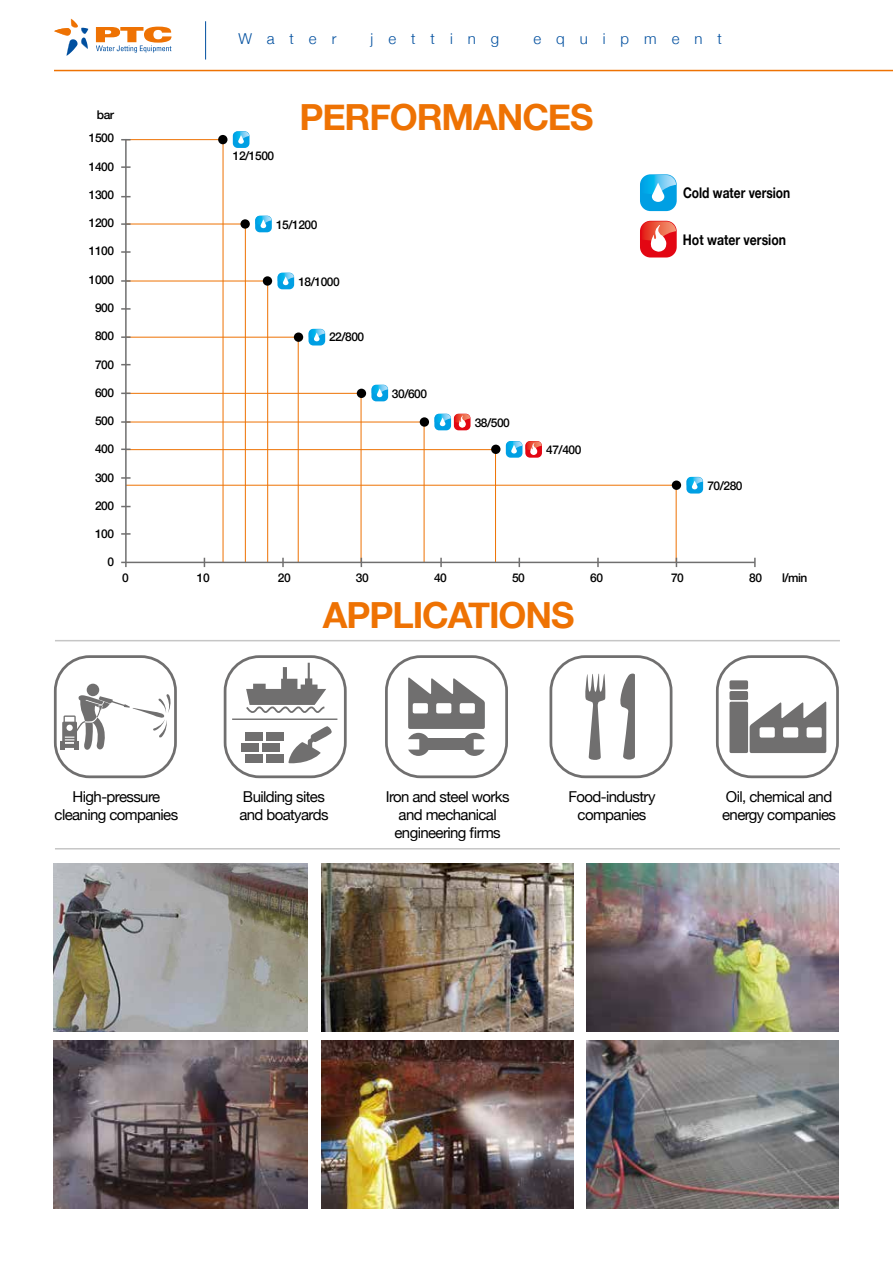
<style>
.page{position:relative;width:893px;height:1263px;background:#fff}
.page>*{position:absolute;margin:0;border:0;box-sizing:border-box;transform-origin:0 0}
.t1{font:700 36px "Helvetica Neue";letter-spacing:-.03em;color:#ee7203}
.t2{font:15px/18px "Helvetica Neue";letter-spacing:-.04em;color:#000;text-align:center}
.t3{font:300 15px "Helvetica Neue";letter-spacing:1em;color:#004f9f}
.t4{font:700 14.7px "Helvetica Neue";color:#000;scale:.82 1}
.t5{font:700 14.7px "Helvetica Neue";color:#000;scale:.83 1}
.t6{font:500 12px "Helvetica Neue";letter-spacing:-.04em;color:#000}
</style>
<div class="page">
<hr style="left:205px;top:21px;width:1px;height:39px;background:#004f9f">
<svg style="left:54px;top:19px;width:34px;height:37px"></svg>
<svg style="left:96px;top:27px;width:76px;height:26px"></svg>
<hr style="left:55px;top:640px;width:785px;height:1px;background:#c6c6c6">
<div style="left:549px;top:655px;width:123px;height:123px;border:3px solid #706f6f;border-radius:34px"></div>
<svg style="left:585px;top:673px;width:21px;height:87px"></svg>
<svg style="left:620px;top:673px;width:15px;height:87px"></svg>
<div style="left:385px;top:655px;width:123px;height:123px;border:3px solid #706f6f;border-radius:34px"></div>
<svg style="left:408px;top:677px;width:77px;height:79px"></svg>
<div style="left:54px;top:655px;width:123px;height:123px;border:3px solid #706f6f;border-radius:34px"></div>
<div style="left:87px;top:684px;width:12px;height:12px;background:#706f6f;border-radius:50%"></div>
<svg style="left:60px;top:694px;width:111px;height:56px"></svg>
<div style="left:224px;top:655px;width:123px;height:123px;border:3px solid #706f6f;border-radius:34px"></div>
<div style="left:246px;top:732px;width:17px;height:9px;background:#706f6f"></div>
<div style="left:246px;top:754px;width:17px;height:9px;background:#706f6f"></div>
<div style="left:242px;top:743px;width:17px;height:9px;background:#706f6f"></div>
<div style="left:266px;top:732px;width:18px;height:9px;background:#706f6f"></div>
<div style="left:266px;top:754px;width:18px;height:9px;background:#706f6f"></div>
<div style="left:262px;top:743px;width:18px;height:9px;background:#706f6f"></div>
<svg style="left:288px;top:726px;width:44px;height:38px"></svg>
<svg style="left:246px;top:663px;width:80px;height:50px"></svg>
<hr style="left:232px;top:718px;width:105px;height:2px;background:#706f6f">
<div style="left:716px;top:655px;width:123px;height:123px;border:3px solid #706f6f;border-radius:34px"></div>
<div style="left:729px;top:702px;width:19px;height:51px;background:#706f6f;border-radius:2px"></div>
<svg style="left:750px;top:701px;width:76px;height:52px"></svg>
<div style="left:729px;top:680px;width:19px;height:9px;background:#706f6f;border-radius:2px"></div>
<div style="left:729px;top:691px;width:19px;height:9px;background:#706f6f;border-radius:2px"></div>
<hr style="left:55px;top:848px;width:785px;height:1px;background:#c6c6c6">
<hr style="left:54px;top:70px;width:839px;height:1px;background:#ee7203">
<img style="left:54px;top:863px;width:253px;height:168px">
<img style="left:321px;top:863px;width:252px;height:168px">
<img style="left:587px;top:863px;width:252px;height:168px">
<img style="left:54px;top:1041px;width:253px;height:168px">
<img style="left:321px;top:1041px;width:252px;height:168px">
<img style="left:587px;top:1041px;width:252px;height:168px">
<hr style="left:121px;top:562px;width:634px;height:1px;background:#706f6f">
<svg style="left:754px;top:558px;width:2px;height:9px"></svg>
<div style="left:686px;top:477px;width:17px;height:16px;background:#009fe3;border-radius:5px"></div>
<svg style="left:687px;top:477px;width:16px;height:12px"></svg>
<svg style="left:121px;top:132px;width:556px;height:435px"></svg>
<div style="left:263px;top:276px;width:9px;height:10px;background:#000;border-radius:50%"></div>
<svg style="left:240px;top:219px;width:10px;height:10px"></svg>
<div style="left:218px;top:135px;width:9px;height:9px;background:#000;border-radius:50%"></div>
<div style="left:294px;top:332px;width:9px;height:10px;background:#000;border-radius:50%"></div>
<div style="left:357px;top:389px;width:9px;height:9px;background:#000;border-radius:50%"></div>
<div style="left:420px;top:417px;width:9px;height:10px;background:#000;border-radius:50%"></div>
<div style="left:491px;top:445px;width:9px;height:9px;background:#000;border-radius:50%"></div>
<div style="left:672px;top:480px;width:9px;height:10px;background:#000;border-radius:50%"></div>
<p class="t3" style="left:239px;top:27px;width:99px">Water</p>
<p class="t3" style="left:371px;top:27px;width:130px">jetting</p>
<p class="t3" style="left:533px;top:27px;width:190px">equipment</p>
<p class="t6" style="left:97px;top:105px;width:19px">bar</p>
<p class="t6" style="left:89px;top:128px;width:27px">1500</p>
<p class="t6" style="left:89px;top:157px;width:27px">1400</p>
<p class="t6" style="left:89px;top:185px;width:27px">1300</p>
<p class="t6" style="left:89px;top:213px;width:27px">1200</p>
<p class="t6" style="left:89px;top:242px;width:27px">1100</p>
<p class="t6" style="left:89px;top:270px;width:27px">1000</p>
<p class="t6" style="left:95px;top:298px;width:21px">900</p>
<p class="t6" style="left:95px;top:326px;width:21px">800</p>
<p class="t6" style="left:95px;top:355px;width:21px">700</p>
<p class="t6" style="left:95px;top:383px;width:21px">600</p>
<p class="t6" style="left:95px;top:411px;width:21px">500</p>
<p class="t6" style="left:95px;top:439px;width:21px">400</p>
<p class="t6" style="left:95px;top:468px;width:21px">300</p>
<p class="t6" style="left:95px;top:496px;width:21px">200</p>
<p class="t6" style="left:95px;top:524px;width:21px">100</p>
<p class="t6" style="left:108px;top:552px;width:8px">0</p>
<p class="t6" style="left:233px;top:146px;width:43px">12/1500</p>
<h1 class="t1" style="left:299px;top:89px;width:296px">PERFORMANCES</h1>
<p class="t6" style="left:276px;top:215px;width:43px">15/1200</p>
<p class="t6" style="left:298px;top:272px;width:43px">18/1000</p>
<p class="t6" style="left:329px;top:327px;width:37px">22/800</p>
<p class="t6" style="left:392px;top:384px;width:37px">30/600</p>
<p class="t6" style="left:475px;top:413px;width:37px">38/500</p>
<p class="t6" style="left:546px;top:440px;width:37px">47/400</p>
<p class="t4" style="left:683px;top:181px;width:132px">Cold water version</p>
<p class="t5" style="left:683px;top:228px;width:126px">Hot water version</p>
<p class="t6" style="left:707px;top:476px;width:37px">70/280</p>
<p class="t6" style="left:122px;top:568px;width:8px">0</p>
<p class="t6" style="left:197px;top:568px;width:14px">10</p>
<p class="t6" style="left:278px;top:568px;width:14px">20</p>
<p class="t6" style="left:356px;top:568px;width:14px">30</p>
<p class="t6" style="left:434px;top:568px;width:14px">40</p>
<p class="t6" style="left:512px;top:568px;width:14px">50</p>
<p class="t6" style="left:590px;top:568px;width:14px">60</p>
<p class="t6" style="left:671px;top:568px;width:14px">70</p>
<p class="t6" style="left:749px;top:568px;width:14px">80</p>
<h1 class="t1" style="left:323px;top:586px;width:253px">APPLICATIONS</h1>
<p class="t6" style="left:782px;top:568px;width:27px">l/min</p>
<p class="t2" style="left:55px;top:789px;width:125px">High-pressure cleaning companies</p>
<p class="t2" style="left:239px;top:789px;width:91px;text-align:left">Building sites and boatyards</p>
<p class="t2" style="left:386px;top:789px;width:125px">Iron and steel works and mechanical engineering firms</p>
<p class="t2" style="left:568px;top:789px;width:88px">Food-industry companies</p>
<p class="t2" style="left:722px;top:789px;width:115px;text-align:left">Oil, chemical and energy companies</p>
</div>
